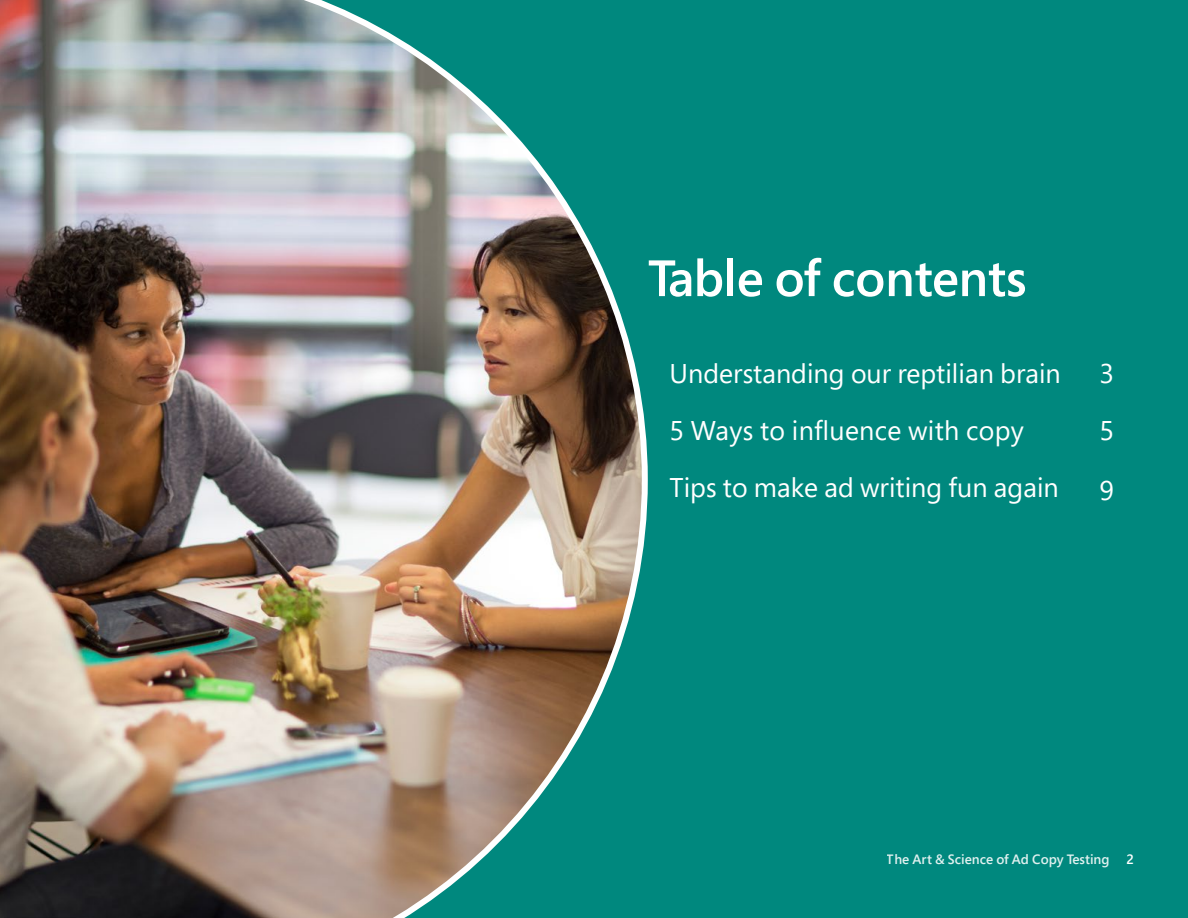
<style>
.page{position:relative;width:1188px;height:918px;background:#00887e}
.page>*{position:absolute;margin:0;border:0;box-sizing:border-box;transform-origin:0 0}
.t1{font:600 51px "Segoe Pro";letter-spacing:-.01em;color:#fff}
.t2{font:27px/57px "Segoe Pro";color:#fff}
.t3{font:600 13.5px "Segoe Pro";color:#fff}
</style>
<div class="page">
<img style="left:0;top:0;width:648px;height:918px">
<h1 class="t1" style="left:648px;top:243px;width:380px">Table of contents</h1>
<p class="t2" style="left:670px;top:345px;width:393px">Understanding our reptilian brain<br>5 Ways to influence with copy<br>Tips to make ad writing fun again</p>
<p class="t2" style="left:1099px;top:345px;width:16px">3<br>5</p>
<p class="t2" style="left:1099px;top:462px;width:16px">9</p>
<p class="t3" style="left:887px;top:850px;width:249px">The Art &amp; Science of Ad Copy Testing 2</p>
</div>
